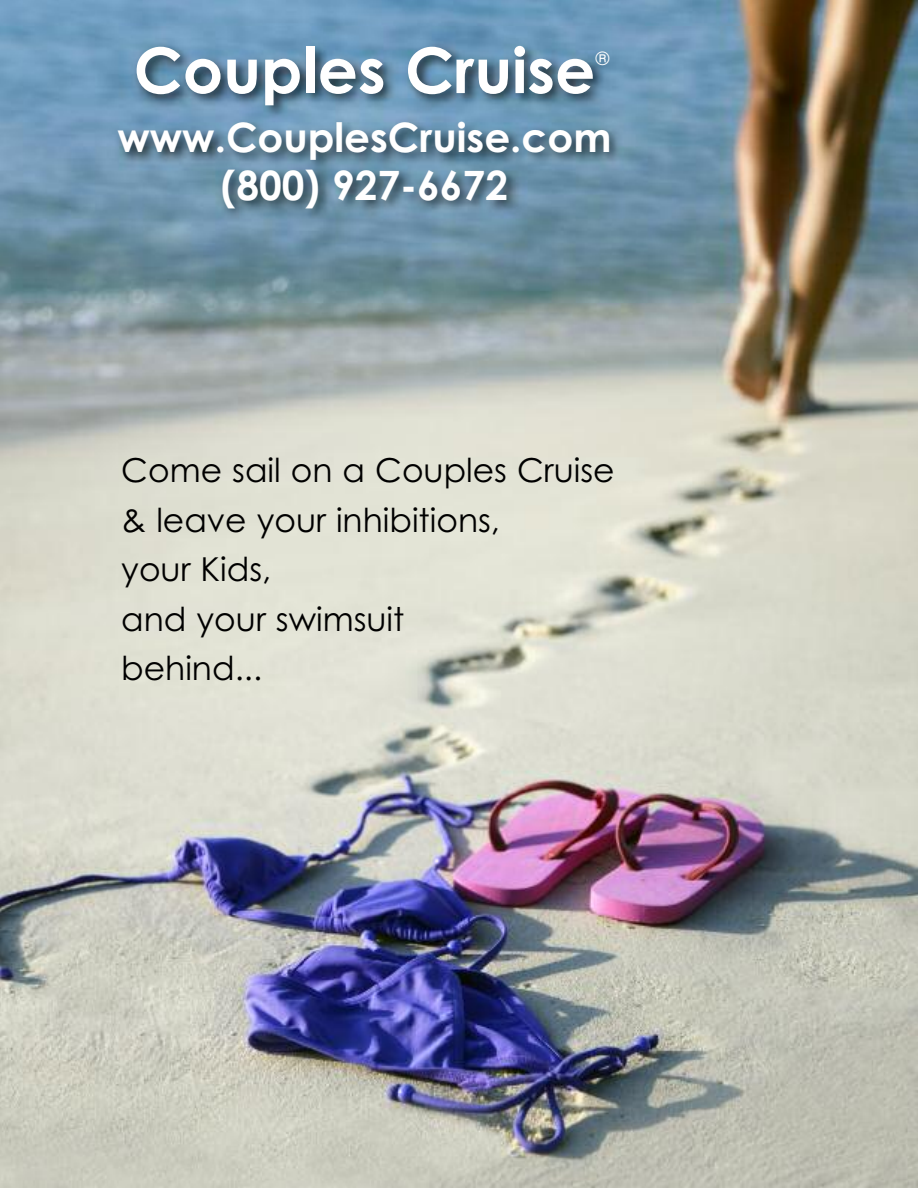
<style>
.page{position:relative;width:918px;height:1188px;background:#fff}
.page>*{position:absolute;margin:0;border:0;box-sizing:border-box;transform-origin:0 0}
.t1{font:700 63px "Century Gothic";color:#fff}
.t2{font:700 40.5px/48.6px "Century Gothic";color:#fff;text-align:center}
.t3{font:33px/49.5px "Century Gothic";color:#000}
.t4{font:18px "Century Gothic";color:#fff}
</style>
<div class="page">
<img style="left:0;top:0;width:917px;height:1188px">
<img style="left:0;top:27px;width:789px;height:276px">
<h1 class="t1" style="left:134px;top:35px;width:463px">Couples Cruise</h1>
<p class="t2" style="left:117px;top:114px;width:496px">www.CouplesCruise.com (800) 927-6672</p>
<p class="t4" style="left:596px;top:48px;width:15px">®</p>
<p class="t3" style="left:121px;top:446px;width:495px">Come sail on a Couples Cruise &amp; leave your inhibitions,<br>your Kids,<br>and your swimsuit<br>behind...</p>
</div>
